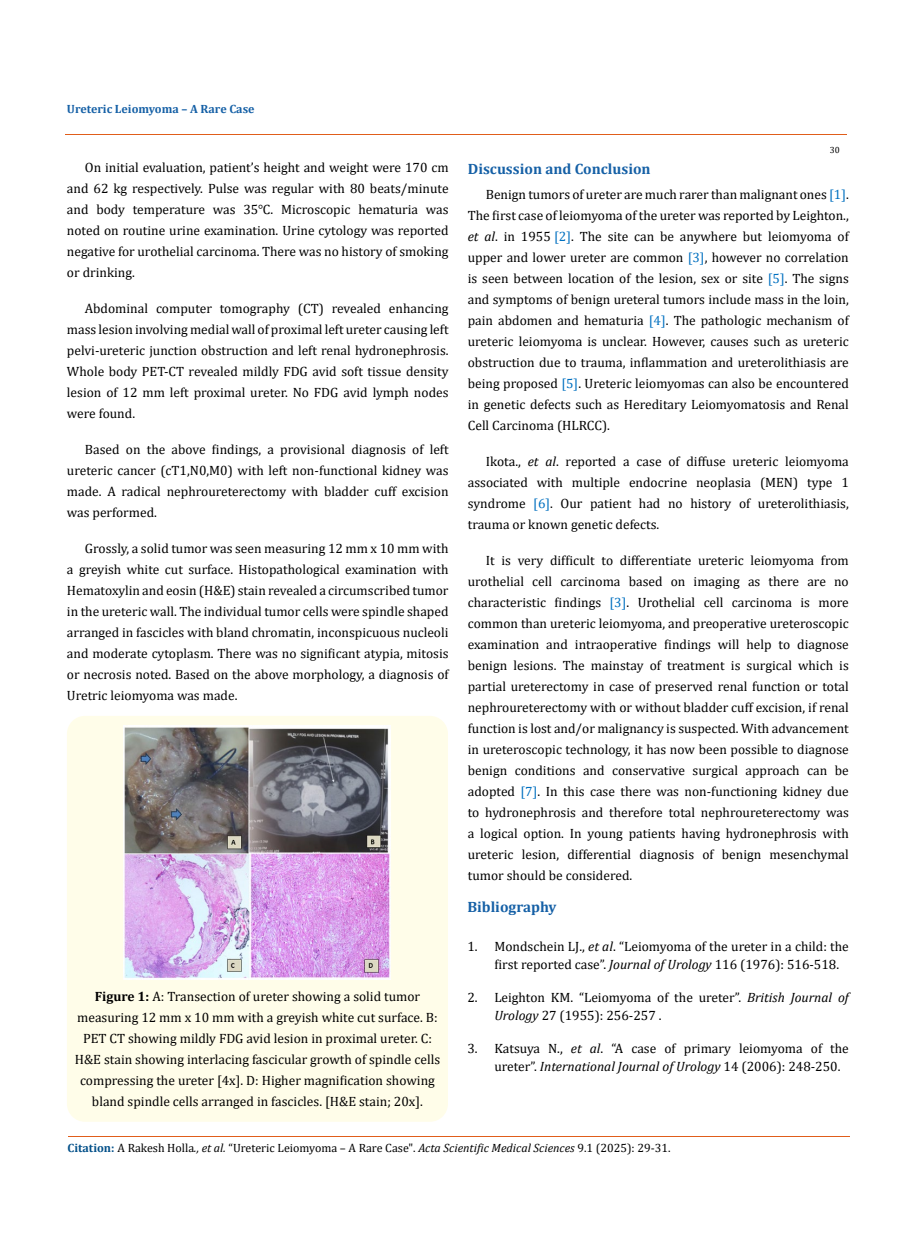
<style>
.page{position:relative;width:917px;height:1242px;background:#fff}
.page>*{position:absolute;margin:0;border:0;box-sizing:border-box;transform-origin:0 0}
.t1{font:700 15px "Cambria";color:#1560a6}
.t2{font:13.5px/21px "Cambria";color:#000;text-align:justify}
.t3{font:12px "Cambria";color:#000}
.t4{font:700 12px "Cambria";color:#1560a6}
.t5{font:9px "Cambria";color:#000}
.s1{font-weight:700}
.s2{color:#0070c0}
.s3{font-style:italic}
.s4{font-weight:700;color:#035089}
</style>
<div class="page">
<div style="left:67px;top:716px;width:381px;height:406px;background:#fffde9;border-radius:18px"></div>
<img style="left:124px;top:726px;width:267px;height:253px">
<hr style="left:65px;top:135px;width:782px;height:1px;background:#e05d1a">
<hr style="left:68px;top:1136px;width:781px;height:1px;background:#e05d1a">
<p class="t4" style="left:67px;top:100px;width:189px">Ureteric Leiomyoma – A Rare Case</p>
<p class="t2" style="left:67px;top:157px;width:383px;text-indent:18px">On initial evaluation, patient’s height and weight were 170 cm and 62 kg respectively. Pulse was regular with 80 beats/minute and body temperature was 35℃. Microscopic hematuria was noted on routine urine examination. Urine cytology was reported negative for urothelial carcinoma. There was no history of smoking or drinking.</p>
<p class="t2" style="left:67px;top:298px;width:383px;text-indent:18px">Abdominal computer tomography (CT) revealed enhancing mass lesion involving medial wall of proximal left ureter causing left pelvi-ureteric junction obstruction and left renal hydronephrosis.<br>Whole body PET-CT revealed mildly FDG avid soft tissue density lesion of 12 mm left proximal ureter. No FDG avid lymph nodes were found.</p>
<p class="t2" style="left:67px;top:439px;width:383px;text-indent:18px">Based on the above findings, a provisional diagnosis of left ureteric cancer (cT1,N0,M0) with left non-functional kidney was made. A radical nephroureterectomy with bladder cuff excision was performed.</p>
<p class="t2" style="left:67px;top:538px;width:383px;text-indent:18px">Grossly, a solid tumor was seen measuring 12 mm x 10 mm with a greyish white cut surface. Histopathological examination with Hematoxylin and eosin (H&amp;E) stain revealed a circumscribed tumor in the ureteric wall. The individual tumor cells were spindle shaped arranged in fascicles with bland chromatin, inconspicuous nucleoli and moderate cytoplasm. There was no significant atypia, mitosis or necrosis noted. Based on the above morphology, a diagnosis of Uretric leiomyoma was made.</p>
<p class="t2" style="left:75px;top:986px;width:367px;text-align:center"><span class="s1">Figure 1:</span> A: Transection of ureter showing a solid tumor measuring 12 mm x 10 mm with a greyish white cut surface. B:<br>PET CT showing mildly FDG avid lesion in proximal ureter. C:<br>H&amp;E stain showing interlacing fascicular growth of spindle cells compressing the ureter [4x]. D: Higher magnification showing bland spindle cells arranged in fascicles. [H&amp;E stain; 20x].</p>
<p class="t5" style="left:829px;top:145px;width:11px">30</p>
<p class="t1" style="left:468px;top:158px;width:184px">Discussion and Conclusion</p>
<p class="t2" style="left:468px;top:184px;width:382px;text-indent:18px">Benign tumors of ureter are much rarer than malignant ones <span class="s2">[1]</span>.<br>The first case of leiomyoma of the ureter was reported by Leighton., <span class="s3">et al</span>. in 1955 <span class="s2">[2]</span>. The site can be anywhere but leiomyoma of upper and lower ureter are common <span class="s2">[3]</span>, however no correlation is seen between location of the lesion, sex or site <span class="s2">[5]</span>. The signs and symptoms of benign ureteral tumors include mass in the loin, pain abdomen and hematuria <span class="s2">[4]</span>. The pathologic mechanism of ureteric leiomyoma is unclear. However, causes such as ureteric obstruction due to trauma, inflammation and ureterolithiasis are being proposed <span class="s2">[5]</span>. Ureteric leiomyomas can also be encountered in genetic defects such as Hereditary Leiomyomatosis and Renal Cell Carcinoma (HLRCC).</p>
<p class="t2" style="left:468px;top:451px;width:382px;text-indent:18px">Ikota., <span class="s3">et al</span>. reported a case of diffuse ureteric leiomyoma associated with multiple endocrine neoplasia (MEN) type 1 syndrome <span class="s2">[6]</span>. Our patient had no history of ureterolithiasis, trauma or known genetic defects.</p>
<p class="t2" style="left:468px;top:550px;width:382px;text-indent:18px">It is very difficult to differentiate ureteric leiomyoma from urothelial cell carcinoma based on imaging as there are no characteristic findings <span class="s2">[3]</span>. Urothelial cell carcinoma is more common than ureteric leiomyoma, and preoperative ureteroscopic examination and intraoperative findings will help to diagnose benign lesions. The mainstay of treatment is surgical which is partial ureterectomy in case of preserved renal function or total nephroureterectomy with or without bladder cuff excision, if renal function is lost and/or malignancy is suspected. With advancement in ureteroscopic technology, it has now been possible to diagnose benign conditions and conservative surgical approach can be adopted <span class="s2">[7]</span>. In this case there was non-functioning kidney due to hydronephrosis and therefore total nephroureterectomy was a logical option. In young patients having hydronephrosis with ureteric lesion, differential diagnosis of benign mesenchymal tumor should be considered.</p>
<p class="t1" style="left:467px;top:897px;width:91px">Bibliography</p>
<p class="t2" style="left:494px;top:937px;width:356px;line-height:18px;text-indent:-27px">1. Mondschein LJ., <span class="s3">et al</span>. “Leiomyoma of the ureter in a child: the first reported case”. <span class="s3">Journal of Urology</span> 116 (1976): 516-518.</p>
<p class="t2" style="left:494px;top:988px;width:356px;line-height:18px;text-indent:-27px">2. Leighton KM. “Leiomyoma of the ureter”. <span class="s3">British Journal of<br>Urology</span> 27 (1955): 256-257 .</p>
<p class="t2" style="left:494px;top:1039px;width:356px;line-height:18px;text-indent:-27px">3. Katsuya N., <span class="s3">et al</span>. “A case of primary leiomyoma of the ureter”. <span class="s3">International Journal of Urology</span> 14 (2006): 248-250.</p>
<p class="t3" style="left:68px;top:1140px;width:604px"><span class="s4">Citation:</span> A Rakesh Holla<span class="s3">., et al.</span> “Ureteric Leiomyoma – A Rare Case". <span class="s3">Acta Scientific Medical Sciences</span> 9.1 (2025): 29-31.</p>
</div>
